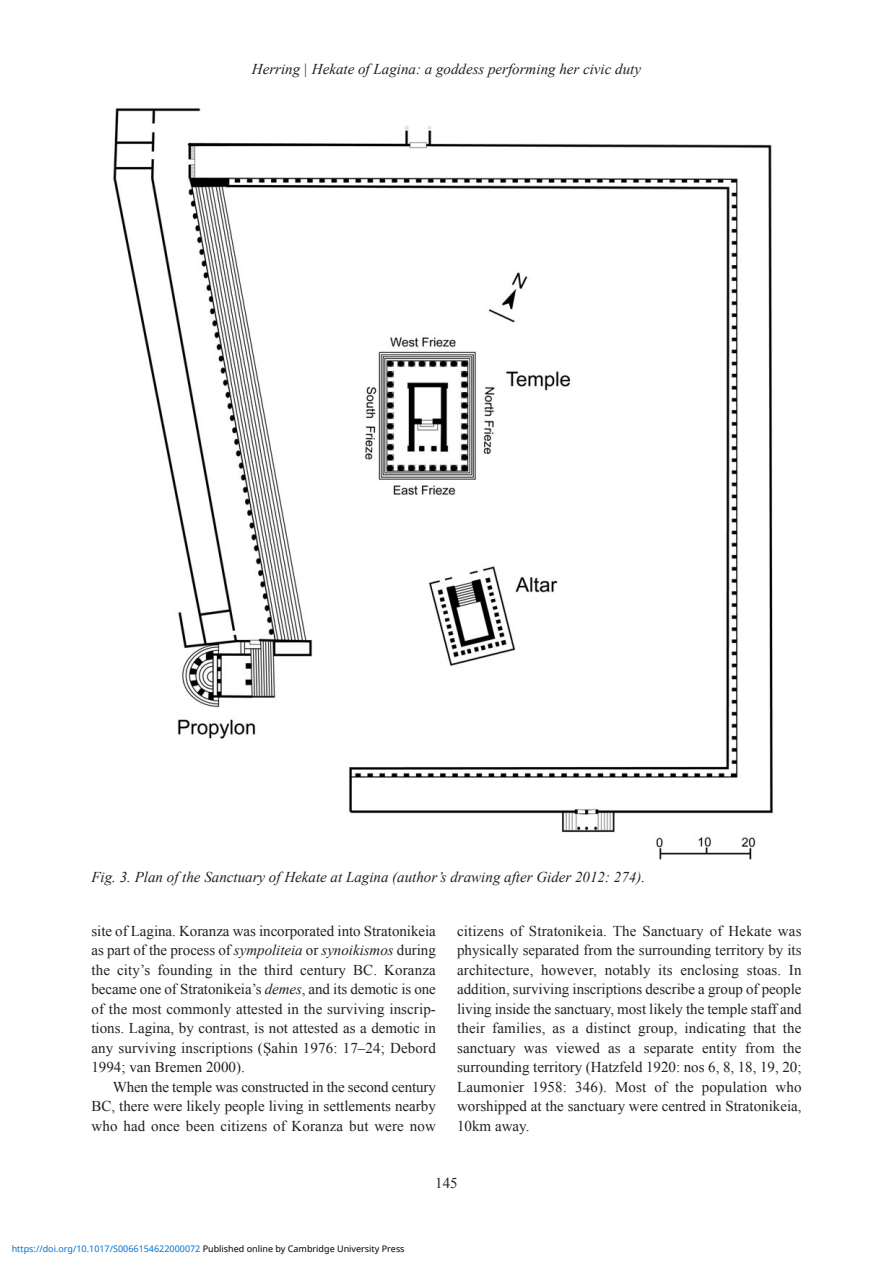
<style>
.page{position:relative;width:893px;height:1263px;background:#fff}
.page>*{position:absolute;margin:0;border:0;box-sizing:border-box;transform-origin:0 0}
.t1{font:15px/19.5px "Times New Roman";color:#231f20;text-align:justify}
.t2{font:italic 15px "Times New Roman";color:#231f20}
.t3{font:9px "Noto Sans";color:#0172cf}
.s1{font-style:italic}
.s2{color:#000}
</style>
<div class="page">
<img style="left:113px;top:108px;width:660px;height:751px">
<p class="t2" style="left:252px;top:61px;width:391px">Herring | Hekate of Lagina: a goddess performing her civic duty</p>
<p class="t2" style="left:91px;top:869px;width:555px">Fig. 3. Plan of the Sanctuary of Hekate at Lagina (author’s drawing after Gider 2012: 274).</p>
<p class="t1" style="left:91px;top:921px;width:346px">site of Lagina. Koranza was incorporated into Stratonikeia as part of the process of <span class="s1">sympoliteia</span> or <span class="s1">synoikismos</span> during the city’s founding in the third century BC. Koranza became one of Stratonikeia’s <span class="s1">demes</span>, and its demotic is one of the most commonly attested in the surviving inscrip&shy;tions. Lagina, by contrast, is not attested as a demotic in any surviving inscriptions (Şahin 1976: 17–24; Debord 1994; van Bremen 2000).</p>
<p class="t1" style="left:91px;top:1077px;width:346px;text-indent:21px">When the temple was constructed in the second century BC, there were likely people living in settlements nearby who had once been citizens of Koranza but were now</p>
<p class="t1" style="left:457px;top:921px;width:346px">citizens of Stratonikeia. The Sanctuary of Hekate was physically separated from the surrounding territory by its architecture, however, notably its enclosing stoas. In addition, surviving inscriptions describe a group of people living inside the sanctuary, most likely the temple staff and their families, as a distinct group, indicating that the sanctuary was viewed as a separate entity from the surrounding territory (Hatzfeld 1920: nos 6, 8, 18, 19, 20; Laumonier 1958: 346). Most of the population who worshipped at the sanctuary were centred in Stratonikeia, 10km away.</p>
<p class="t3" style="left:12px;top:1243px;width:394px">https://doi.org/10.1017/S0066154622000072 <span class="s2">Published online by Cambridge University Press</span></p>
<p class="t1" style="left:435px;top:1173px;width:24px">145</p>
</div>
